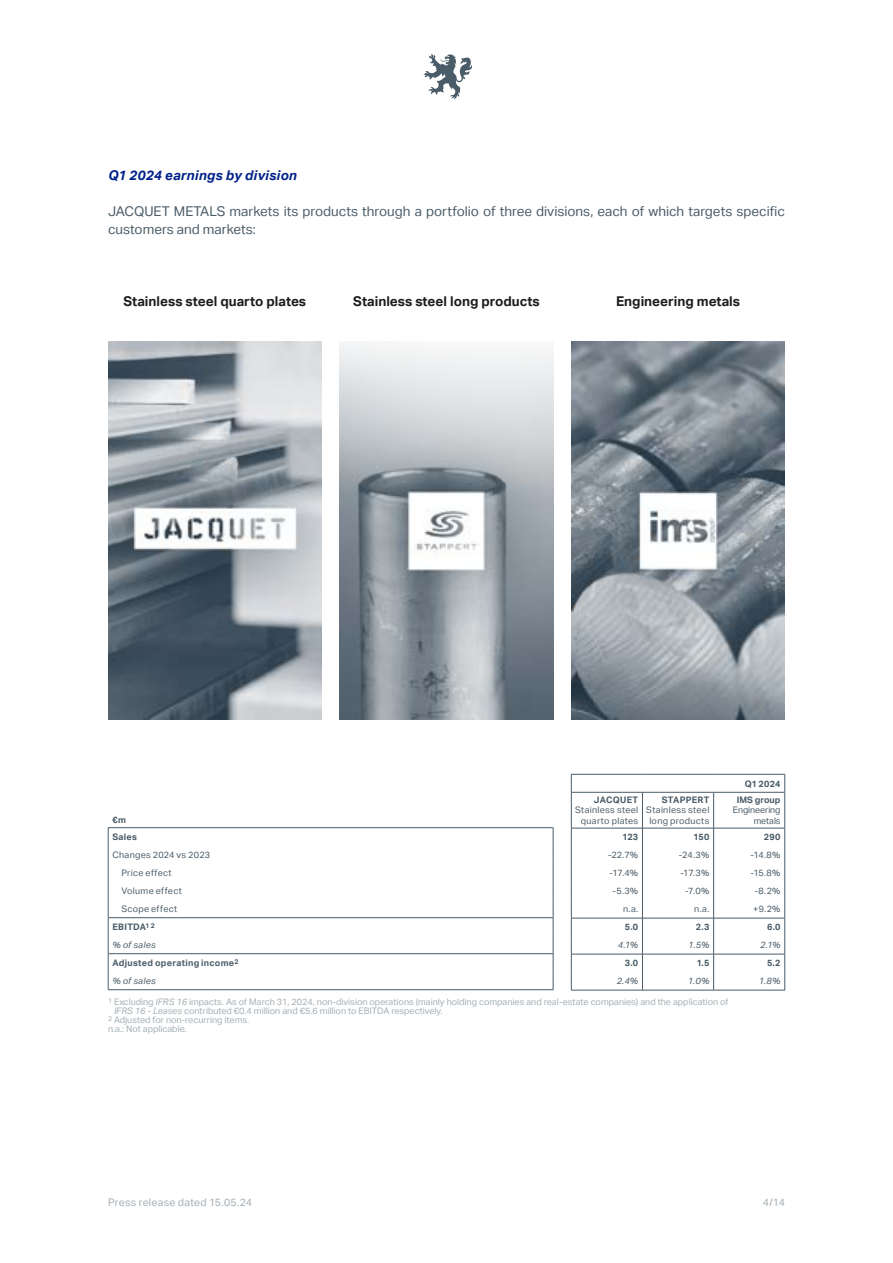
<style>
.page{position:relative;width:893px;height:1263px;background:#fff}
.page>*{position:absolute;margin:0;border:0;box-sizing:border-box;transform-origin:0 0}
.t1{font:13.5px/18px "Aktiv Grotesk";color:#4a5c68}
.t2{font:700 13.5px "Aktiv Grotesk";color:#1d1d1b}
.t3{font:italic 700 13.5px "Aktiv Grotesk";letter-spacing:.02em;color:#002289}
.t4{font:10.5px "Aktiv Grotesk";letter-spacing:.025em;color:#a4aeb4}
.t5{font:9px "Aktiv Grotesk";color:#a4aeb4}
.t6{font:9px/10.5px "Aktiv Grotesk";letter-spacing:.03em;color:#4a5c68;text-align:right}
.t7{font:700 9px/16.8px "Aktiv Grotesk";letter-spacing:.03em;color:#4a5c68}
.t8{font:italic 9px "Aktiv Grotesk";letter-spacing:.03em;color:#4a5c68}
.t9{font:9px/10.5px "Aktiv Grotesk";letter-spacing:-.005em;color:#4a5c68;text-align:right}
.t10{font:700 9px "Aktiv Grotesk";color:#4a5c68}
.s1{font-style:italic}
</style>
<div class="page">
<svg style="left:423px;top:54px;width:49px;height:45px"></svg>
<hr style="left:108px;top:827px;width:445px;height:1px;background:#4a5c68">
<hr style="left:108px;top:917px;width:445px;height:1px;background:#4a5c68">
<hr style="left:108px;top:953px;width:445px;height:1px;background:#4a5c68">
<svg style="left:108px;top:828px;width:1px;height:161px"></svg>
<svg style="left:553px;top:828px;width:1px;height:161px"></svg>
<hr style="left:108px;top:989px;width:445px;height:1px;background:#4a5c68">
<svg style="left:571px;top:775px;width:1px;height:17px"></svg>
<svg style="left:784px;top:775px;width:1px;height:17px"></svg>
<hr style="left:571px;top:792px;width:71px;height:1px;background:#4a5c68">
<hr style="left:571px;top:792px;width:1px;height:36px;background:#4a5c68">
<hr style="left:642px;top:792px;width:72px;height:1px;background:#4a5c68">
<hr style="left:642px;top:792px;width:1px;height:36px;background:#4a5c68">
<hr style="left:714px;top:792px;width:71px;height:1px;background:#4a5c68">
<hr style="left:713px;top:792px;width:1px;height:36px;background:#4a5c68">
<hr style="left:784px;top:792px;width:1px;height:36px;background:#4a5c68">
<hr style="left:571px;top:828px;width:71px;height:1px;background:#4a5c68">
<hr style="left:642px;top:828px;width:72px;height:1px;background:#4a5c68">
<hr style="left:714px;top:828px;width:71px;height:1px;background:#4a5c68">
<hr style="left:571px;top:918px;width:71px;height:1px;background:#4a5c68">
<hr style="left:642px;top:918px;width:72px;height:1px;background:#4a5c68">
<hr style="left:714px;top:918px;width:71px;height:1px;background:#4a5c68">
<hr style="left:571px;top:954px;width:71px;height:1px;background:#4a5c68">
<hr style="left:642px;top:954px;width:72px;height:1px;background:#4a5c68">
<hr style="left:714px;top:954px;width:71px;height:1px;background:#4a5c68">
<svg style="left:571px;top:828px;width:1px;height:162px"></svg>
<svg style="left:642px;top:828px;width:1px;height:162px"></svg>
<svg style="left:713px;top:828px;width:1px;height:162px"></svg>
<svg style="left:784px;top:828px;width:1px;height:162px"></svg>
<hr style="left:571px;top:990px;width:71px;height:1px;background:#4a5c68">
<hr style="left:642px;top:990px;width:72px;height:1px;background:#4a5c68">
<hr style="left:714px;top:990px;width:71px;height:1px;background:#4a5c68">
<hr style="left:571px;top:774px;width:71px;height:1px;background:#4a5c68">
<hr style="left:642px;top:774px;width:72px;height:1px;background:#4a5c68">
<hr style="left:714px;top:774px;width:71px;height:1px;background:#4a5c68">
<img style="left:108px;top:341px;width:214px;height:378px">
<img style="left:571px;top:341px;width:214px;height:378px">
<img style="left:340px;top:343px;width:213px;height:376px">
<h1 class="t3" style="left:108px;top:167px;width:190px">Q1 2024 earnings by division</h1>
<h1 class="t1" style="left:108px;top:202px;width:678px">JACQUET METALS markets its products through a portfolio of three divisions, each of which targets specific customers and markets:</h1>
<h1 class="t2" style="left:123px;top:293px;width:184px">Stainless steel quarto plates</h1>
<h1 class="t2" style="left:353px;top:293px;width:188px">Stainless steel long products</h1>
<h1 class="t2" style="left:616px;top:293px;width:125px">Engineering metals</h1>
<p class="t7" style="left:112px;top:812px;width:26px">€m<br>Sales</p>
<p class="t6" style="left:112px;top:849px;width:99px">Changes 2024 vs 2023</p>
<p class="t6" style="left:121px;top:867px;width:52px">Price effect</p>
<p class="t6" style="left:121px;top:885px;width:62px">Volume effect</p>
<p class="t6" style="left:121px;top:903px;width:57px">Scope effect</p>
<p class="t7" style="left:112px;top:918px;width:44px">EBITDA<sup>1</sup> <sup>2</sup></p>
<p class="t8" style="left:112px;top:939px;width:45px">% of sales</p>
<p class="t7" style="left:112px;top:954px;width:127px">Adjusted operating income<sup>2</sup></p>
<p class="t8" style="left:112px;top:975px;width:45px">% of sales</p>
<p class="t7" style="left:594px;top:791px;width:46px">JACQUET</p>
<p class="t6" style="left:575px;top:805px;width:65px">Stainless steel quarto plates</p>
<p class="t7" style="left:662px;top:791px;width:49px">STAPPERT</p>
<p class="t6" style="left:646px;top:805px;width:65px;text-align:center">Stainless steel long products</p>
<p class="t7" style="left:745px;top:775px;width:37px">Q1 2024</p>
<p class="t10" style="left:737px;top:794px;width:45px">IMS group</p>
<p class="t9" style="left:733px;top:805px;width:49px">Engineering metals</p>
<p class="t7" style="left:623px;top:829px;width:17px">123</p>
<p class="t7" style="left:694px;top:829px;width:17px">150</p>
<p class="t7" style="left:764px;top:829px;width:18px">290</p>
<p class="t6" style="left:608px;top:850px;width:32px">-22.7%</p>
<p class="t6" style="left:679px;top:850px;width:32px">-24.3%</p>
<p class="t6" style="left:751px;top:850px;width:31px">-14.8%</p>
<p class="t6" style="left:609px;top:868px;width:30px">-17.4%</p>
<p class="t6" style="left:680px;top:868px;width:31px">-17.3%</p>
<p class="t6" style="left:750px;top:868px;width:32px">-15.8%</p>
<p class="t6" style="left:613px;top:886px;width:27px">-5.3%</p>
<p class="t6" style="left:685px;top:886px;width:26px">-7.0%</p>
<p class="t6" style="left:755px;top:886px;width:27px">-8.2%</p>
<p class="t6" style="left:623px;top:904px;width:17px">n.a.</p>
<p class="t6" style="left:694px;top:904px;width:17px">n.a.</p>
<p class="t6" style="left:753px;top:904px;width:29px">+9.2%</p>
<p class="t7" style="left:625px;top:919px;width:15px">5.0</p>
<p class="t7" style="left:696px;top:919px;width:15px">2.3</p>
<p class="t7" style="left:767px;top:919px;width:15px">6.0</p>
<p class="t8" style="left:618px;top:940px;width:22px">4.1%</p>
<p class="t8" style="left:688px;top:940px;width:23px">1.5%</p>
<p class="t8" style="left:760px;top:940px;width:22px">2.1%</p>
<p class="t7" style="left:625px;top:955px;width:15px">3.0</p>
<p class="t7" style="left:697px;top:955px;width:14px">1.5</p>
<p class="t7" style="left:767px;top:955px;width:15px">5.2</p>
<p class="t8" style="left:617px;top:976px;width:23px">2.4%</p>
<p class="t8" style="left:688px;top:976px;width:23px">1.0%</p>
<p class="t8" style="left:759px;top:976px;width:23px">1.8%</p>
<p class="t5" style="left:108px;top:997px;width:622px"><sup>1</sup> Excluding <span class="s1">IFRS 16</span> impacts. As of March 31, 2024, non-division operations (mainly holding companies and real-estate companies) and the application of</p>
<p class="t5" style="left:114px;top:1006px;width:330px"><span class="s1">IFRS 16 - Leases</span> contributed €0.4 million and €5.6 million to EBITDA respectively.</p>
<p class="t5" style="left:108px;top:1015px;width:143px"><sup>2</sup> Adjusted for non-recurring items.</p>
<p class="t5" style="left:108px;top:1024px;width:80px">n.a.: Not applicable.</p>
<p class="t4" style="left:108px;top:1196px;width:146px">Press release dated 15.05.24</p>
<p class="t4" style="left:763px;top:1196px;width:24px">4/14</p>
</div>
